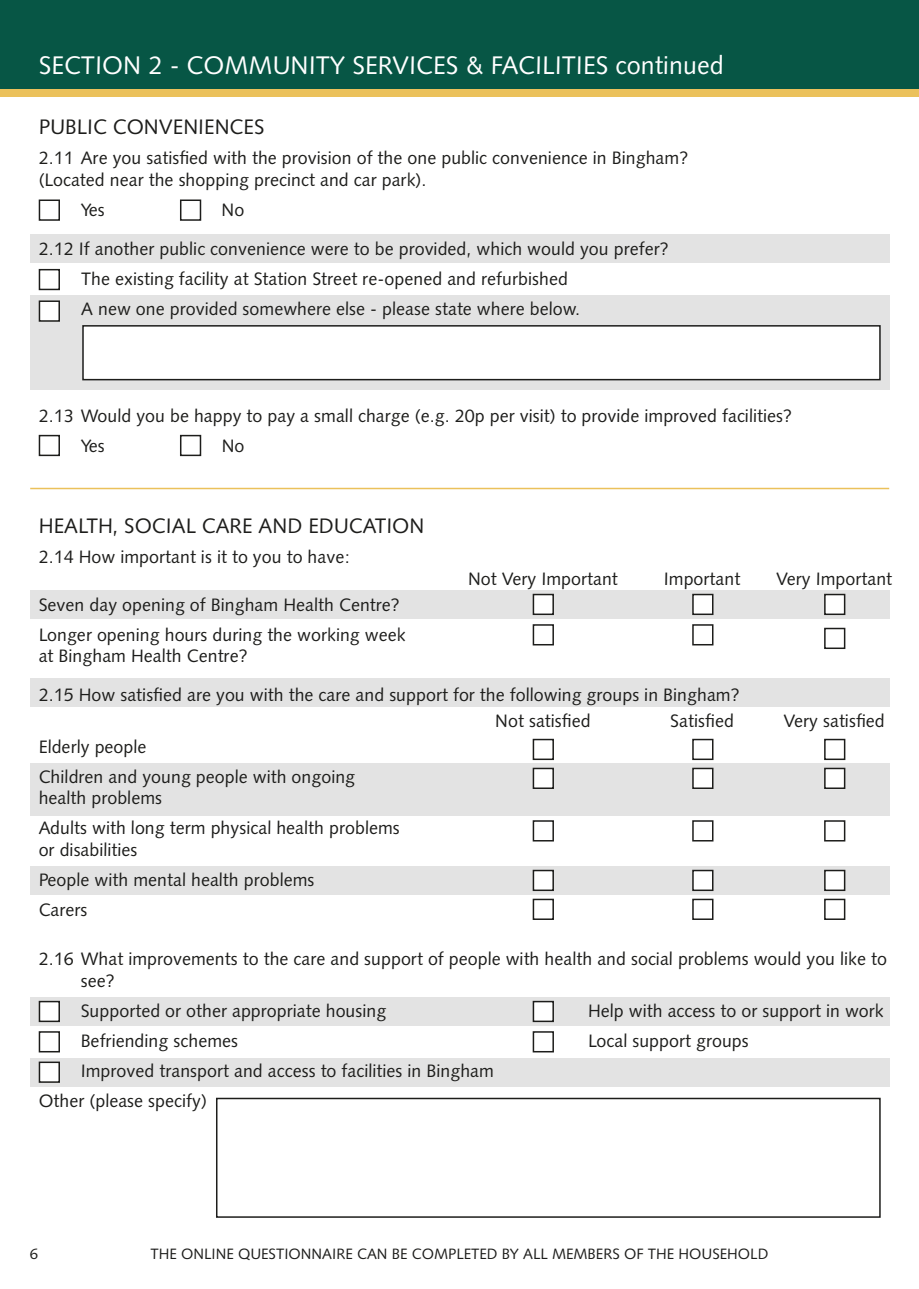
<style>
.page{position:relative;width:919px;height:1289px;background:#fff}
.page>*{position:absolute;margin:0;border:0;box-sizing:border-box;transform-origin:0 0}
.t1{font:25.5px "Humanist 531 BT Roman A";color:#fff}
.t2{font:21px "Humanist 531 BT Roman A";color:#1d1d1b}
.t3{font:18px/30.2px "Humanist 531 BT Roman A";color:#1d1d1b}
.t4{font:15px "Humanist 531 BT Roman A";color:#1d1d1b}
</style>
<div class="page">
<div style="left:30px;top:234px;width:859px;height:29px;background:#e3e3e3"></div>
<div style="left:30px;top:590px;width:859px;height:29px;background:#e3e3e3"></div>
<div style="left:30px;top:763px;width:859px;height:52px;background:#e3e3e3"></div>
<div style="left:30px;top:678px;width:859px;height:29px;background:#e3e3e3"></div>
<div style="left:30px;top:866px;width:859px;height:29px;background:#e3e3e3"></div>
<div style="left:30px;top:997px;width:859px;height:28px;background:#e3e3e3"></div>
<div style="left:30px;top:1057px;width:859px;height:29px;background:#e3e3e3"></div>
<div style="left:30px;top:295px;width:859px;height:95px;background:#e3e3e3"></div>
<div style="left:0;top:0;width:918px;height:89px;background:#075645"></div>
<div style="left:0;top:89px;width:918px;height:8px;background:#ebc15b"></div>
<div style="left:39px;top:301px;width:20px;height:20px;background:#fff"></div>
<div style="left:39px;top:300px;width:21px;height:22px;border:2px solid #1d1d1b"></div>
<div style="left:83px;top:326px;width:796px;height:53px;background:#fff"></div>
<div style="left:82px;top:325px;width:798px;height:55px;border:2px solid #1d1d1b"></div>
<hr style="left:30px;top:488px;width:859px;height:1px;background:#ebc15b">
<div style="left:39px;top:269px;width:21px;height:21px;border:2px solid #1d1d1b"></div>
<div style="left:533px;top:594px;width:20px;height:20px;background:#fff"></div>
<div style="left:532px;top:593px;width:22px;height:22px;border:2px solid #1d1d1b"></div>
<div style="left:532px;top:738px;width:22px;height:22px;border:2px solid #1d1d1b"></div>
<div style="left:532px;top:624px;width:22px;height:21px;border:2px solid #1d1d1b"></div>
<div style="left:533px;top:768px;width:20px;height:20px;background:#fff"></div>
<div style="left:532px;top:767px;width:22px;height:22px;border:2px solid #1d1d1b"></div>
<div style="left:532px;top:820px;width:22px;height:21px;border:2px solid #1d1d1b"></div>
<div style="left:533px;top:870px;width:20px;height:20px;background:#fff"></div>
<div style="left:532px;top:869px;width:22px;height:22px;border:2px solid #1d1d1b"></div>
<div style="left:532px;top:898px;width:22px;height:22px;border:2px solid #1d1d1b"></div>
<div style="left:39px;top:1001px;width:20px;height:20px;background:#fff"></div>
<div style="left:39px;top:1000px;width:21px;height:22px;border:2px solid #1d1d1b"></div>
<div style="left:533px;top:1001px;width:20px;height:20px;background:#fff"></div>
<div style="left:532px;top:1000px;width:22px;height:22px;border:2px solid #1d1d1b"></div>
<div style="left:39px;top:1062px;width:20px;height:20px;background:#fff"></div>
<div style="left:39px;top:1061px;width:21px;height:21px;border:2px solid #1d1d1b"></div>
<div style="left:39px;top:1031px;width:21px;height:21px;border:2px solid #1d1d1b"></div>
<div style="left:532px;top:1031px;width:22px;height:21px;border:2px solid #1d1d1b"></div>
<div style="left:693px;top:594px;width:19px;height:20px;background:#fff"></div>
<div style="left:692px;top:593px;width:21px;height:22px;border:2px solid #1d1d1b"></div>
<div style="left:692px;top:738px;width:21px;height:22px;border:2px solid #1d1d1b"></div>
<div style="left:692px;top:624px;width:21px;height:21px;border:2px solid #1d1d1b"></div>
<div style="left:693px;top:768px;width:19px;height:20px;background:#fff"></div>
<div style="left:692px;top:767px;width:21px;height:22px;border:2px solid #1d1d1b"></div>
<div style="left:692px;top:820px;width:21px;height:21px;border:2px solid #1d1d1b"></div>
<div style="left:693px;top:870px;width:19px;height:20px;background:#fff"></div>
<div style="left:692px;top:869px;width:21px;height:22px;border:2px solid #1d1d1b"></div>
<div style="left:692px;top:898px;width:21px;height:22px;border:2px solid #1d1d1b"></div>
<div style="left:824px;top:594px;width:20px;height:20px;background:#fff"></div>
<div style="left:824px;top:593px;width:21px;height:22px;border:2px solid #1d1d1b"></div>
<div style="left:824px;top:738px;width:21px;height:22px;border:2px solid #1d1d1b"></div>
<div style="left:824px;top:627px;width:21px;height:22px;border:2px solid #1d1d1b"></div>
<div style="left:824px;top:768px;width:20px;height:20px;background:#fff"></div>
<div style="left:824px;top:767px;width:21px;height:22px;border:2px solid #1d1d1b"></div>
<div style="left:824px;top:820px;width:21px;height:21px;border:2px solid #1d1d1b"></div>
<div style="left:824px;top:870px;width:20px;height:20px;background:#fff"></div>
<div style="left:824px;top:869px;width:21px;height:22px;border:2px solid #1d1d1b"></div>
<div style="left:824px;top:898px;width:21px;height:22px;border:2px solid #1d1d1b"></div>
<div style="left:216px;top:1097px;width:664px;height:120px;border:2px solid #1d1d1b"></div>
<div style="left:39px;top:199px;width:21px;height:22px;border:2px solid #1d1d1b"></div>
<div style="left:39px;top:435px;width:21px;height:21px;border:2px solid #1d1d1b"></div>
<div style="left:180px;top:199px;width:21px;height:22px;border:2px solid #1d1d1b"></div>
<div style="left:180px;top:435px;width:21px;height:21px;border:2px solid #1d1d1b"></div>
<h1 class="t1" style="left:39px;top:49px;width:686px">SECTION 2 - COMMUNITY SERVICES &amp; FACILITIES continued</h1>
<p class="t2" style="left:39px;top:114px;width:227px">PUBLIC CONVENIENCES</p>
<p class="t3" style="left:39px;top:147px;width:651px;line-height:21.6px">2.11 Are you satisfied with the provision of the one public convenience in Bingham? (Located near the shopping precinct and car park).</p>
<p class="t3" style="left:81px;top:194px;width:26px">Yes</p>
<p class="t3" style="left:39px;top:190px;width:631px;line-height:38.5px;text-indent:183px">No<br>2.12 If another public convenience were to be provided, which would you prefer?</p>
<p class="t3" style="left:81px;top:263px;width:500px">The existing facility at Station Street re-opened and refurbished<br>A new one provided somewhere else - please state where below.</p>
<p class="t3" style="left:81px;top:400px;width:712px;text-indent:-42px">2.13 Would you be happy to pay a small charge (e.g. 20p per visit) to provide improved facilities?<br>Yes</p>
<p class="t3" style="left:222px;top:430px;width:24px">No</p>
<p class="t2" style="left:39px;top:512px;width:387px">HEALTH, SOCIAL CARE AND EDUCATION</p>
<p class="t3" style="left:39px;top:541px;width:313px">2.14 How important is it to you to have:</p>
<p class="t3" style="left:468px;top:563px;width:151px">Not Very Important</p>
<p class="t3" style="left:663px;top:563px;width:78px">Important</p>
<p class="t3" style="left:776px;top:563px;width:118px">Very Important</p>
<p class="t3" style="left:39px;top:589px;width:368px">Seven day opening of Bingham Health Centre?<br>Longer opening hours during the working week</p>
<p class="t3" style="left:39px;top:636px;width:702px;line-height:38.5px">at Bingham Health Centre?<br>2.15 How satisfied are you with the care and support for the following groups in Bingham?</p>
<p class="t3" style="left:495px;top:705px;width:97px">Not satisfied</p>
<p class="t3" style="left:670px;top:705px;width:65px">Satisfied</p>
<p class="t3" style="left:783px;top:705px;width:103px">Very satisfied</p>
<p class="t3" style="left:39px;top:731px;width:318px">Elderly people<br>Children and young people with ongoing</p>
<p class="t3" style="left:39px;top:782px;width:362px">health problems<br>Adults with long term physical health problems</p>
<p class="t3" style="left:39px;top:834px;width:277px">or disabilities<br>People with mental health problems<br>Carers</p>
<p class="t3" style="left:81px;top:947px;width:807px;line-height:21.6px;text-indent:-42px">2.16 What improvements to the care and support of people with health and social problems would you like to see?</p>
<p class="t3" style="left:81px;top:995px;width:307px">Supported or other appropriate housing</p>
<p class="t3" style="left:588px;top:995px;width:297px">Help with access to or support in work</p>
<p class="t3" style="left:81px;top:1025px;width:159px">Befriending schemes</p>
<p class="t3" style="left:588px;top:1025px;width:162px">Local support groups</p>
<p class="t3" style="left:39px;top:1055px;width:457px;text-indent:42px">Improved transport and access to facilities in Bingham<br>Other (please specify)</p>
<p class="t4" style="left:30px;top:1244px;width:10px">6</p>
<p class="t4" style="left:150px;top:1244px;width:619px">THE ONLINE QUESTIONNAIRE CAN BE COMPLETED BY ALL MEMBERS OF THE HOUSEHOLD</p>
</div>
